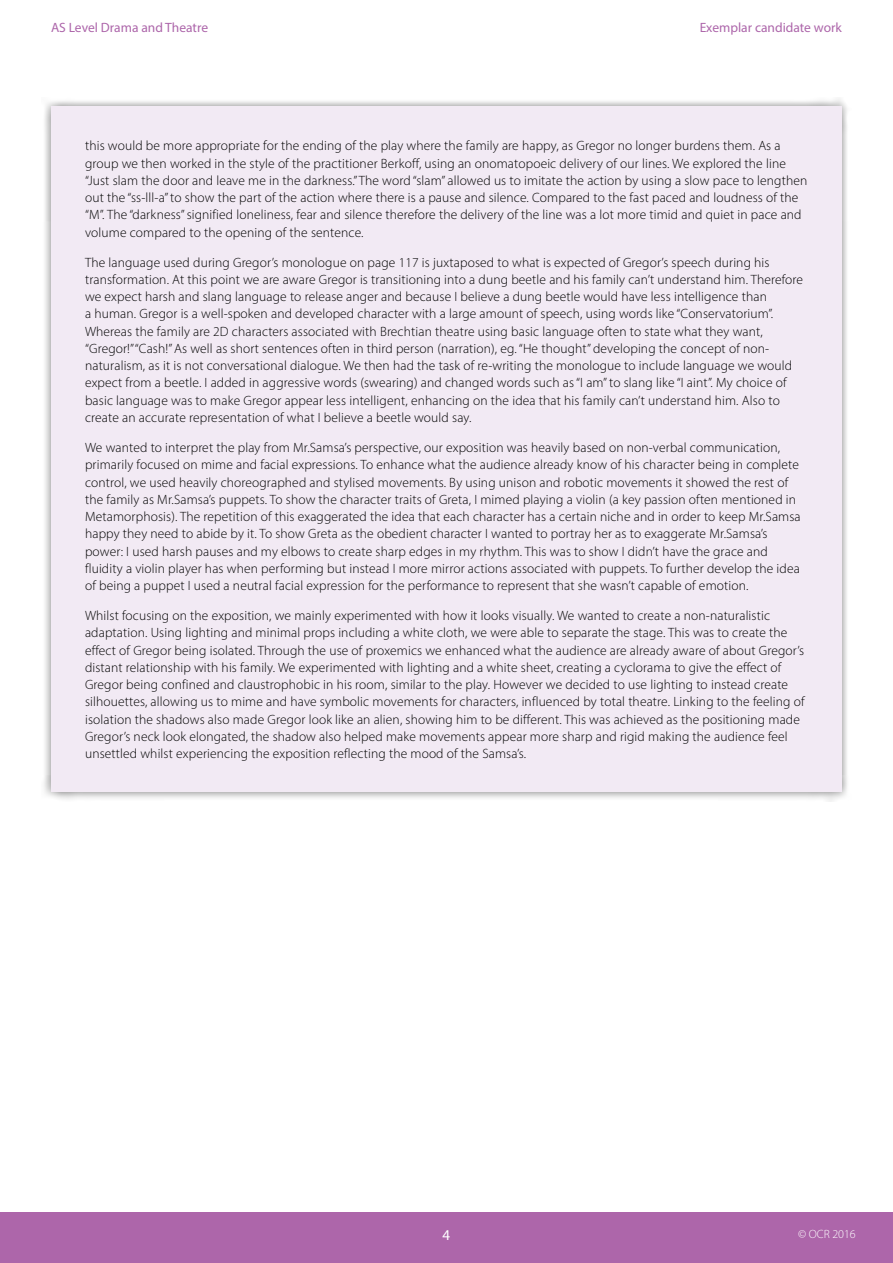
<style>
.page{position:relative;width:893px;height:1263px;background:#fff}
.page>*{position:absolute;margin:0;border:0;box-sizing:border-box;transform-origin:0 0}
.t1{font:15px "Myriad Pro";color:#fff}
.t2{font:300 13.5px/17.2px "Myriad Pro";letter-spacing:.01em;color:#000}
.t3{font:13.5px "Myriad Pro";color:#ad66aa}
.t4{font:300 12px "Myriad Pro";color:#fff}
</style>
<div class="page">
<div style="left:0;top:1212px;width:893px;height:51px;background:#ad66aa"></div>
<div style="left:41px;top:97px;width:811px;height:704px;background:#000;opacity:.5"></div>
<div style="left:51px;top:106px;width:791px;height:686px;background:#f2eaf4"></div>
<p class="t3" style="left:51px;top:19px;width:159px">AS Level Drama and Theatre</p>
<p class="t3" style="left:700px;top:19px;width:144px">Exemplar candidate work</p>
<p class="t2" style="left:85px;top:137px;width:724px">this would be more appropriate for the ending of the play where the family are happy, as Gregor no longer burdens them. As a group we then worked in the style of the practitioner Berkoff, using an onomatopoeic delivery of our lines. We explored the line “Just slam the door and leave me in the darkness.” The word “slam” allowed us to imitate the action by using a slow pace to lengthen out the “ss-lll-a” to show the part of the action where there is a pause and silence. Compared to the fast paced and loudness of the “M”. The “darkness” signified loneliness, fear and silence therefore the delivery of the line was a lot more timid and quiet in pace and volume compared to the opening of the sentence.</p>
<p class="t2" style="left:85px;top:253px;width:719px">The language used during Gregor’s monologue on page 117 is juxtaposed to what is expected of Gregor’s speech during his transformation. At this point we are aware Gregor is transitioning into a dung beetle and his family can’t understand him. Therefore we expect harsh and slang language to release anger and because I believe a dung beetle would have less intelligence than<br>a human. Gregor is a well-spoken and developed character with a large amount of speech, using words like “Conservatorium”.<br>Whereas the family are 2D characters associated with Brechtian theatre using basic language often to state what they want, “Gregor!” “Cash!” As well as short sentences often in third person (narration), eg. “He thought” developing the concept of non&shy;naturalism, as it is not conversational dialogue. We then had the task of re-writing the monologue to include language we would expect from a beetle. I added in aggressive words (swearing) and changed words such as “I am” to slang like “I aint”. My choice of basic language was to make Gregor appear less intelligent, enhancing on the idea that his family can’t understand him. Also to create an accurate representation of what I believe a beetle would say.</p>
<p class="t2" style="left:85px;top:439px;width:717px">We wanted to interpret the play from Mr.Samsa’s perspective, our exposition was heavily based on non-verbal communication, primarily focused on mime and facial expressions. To enhance what the audience already know of his character being in complete control, we used heavily choreographed and stylised movements. By using unison and robotic movements it showed the rest of the family as Mr.Samsa’s puppets. To show the character traits of Greta, I mimed playing a violin (a key passion often mentioned in Metamorphosis). The repetition of this exaggerated the idea that each character has a certain niche and in order to keep Mr.Samsa happy they need to abide by it. To show Greta as the obedient character I wanted to portray her as to exaggerate Mr.Samsa’s power: I used harsh pauses and my elbows to create sharp edges in my rhythm. This was to show I didn’t have the grace and fluidity a violin player has when performing but instead I more mirror actions associated with puppets. To further develop the idea of being a puppet I used a neutral facial expression for the performance to represent that she wasn’t capable of emotion.</p>
<p class="t2" style="left:85px;top:607px;width:721px">Whilst focusing on the exposition, we mainly experimented with how it looks visually. We wanted to create a non-naturalistic adaptation. Using lighting and minimal props including a white cloth, we were able to separate the stage. This was to create the effect of Gregor being isolated. Through the use of proxemics we enhanced what the audience are already aware of about Gregor’s distant relationship with his family. We experimented with lighting and a white sheet, creating a cyclorama to give the effect of Gregor being confined and claustrophobic in his room, similar to the play. However we decided to use lighting to instead create silhouettes, allowing us to mime and have symbolic movements for characters, influenced by total theatre. Linking to the feeling of isolation the shadows also made Gregor look like an alien, showing him to be different. This was achieved as the positioning made Gregor’s neck look elongated, the shadow also helped make movements appear more sharp and rigid making the audience feel unsettled whilst experiencing the exposition reflecting the mood of the Samsa’s.</p>
<p class="t1" style="left:443px;top:1226px;width:9px">4</p>
<p class="t4" style="left:798px;top:1227px;width:59px">© OCR 2016</p>
</div>
